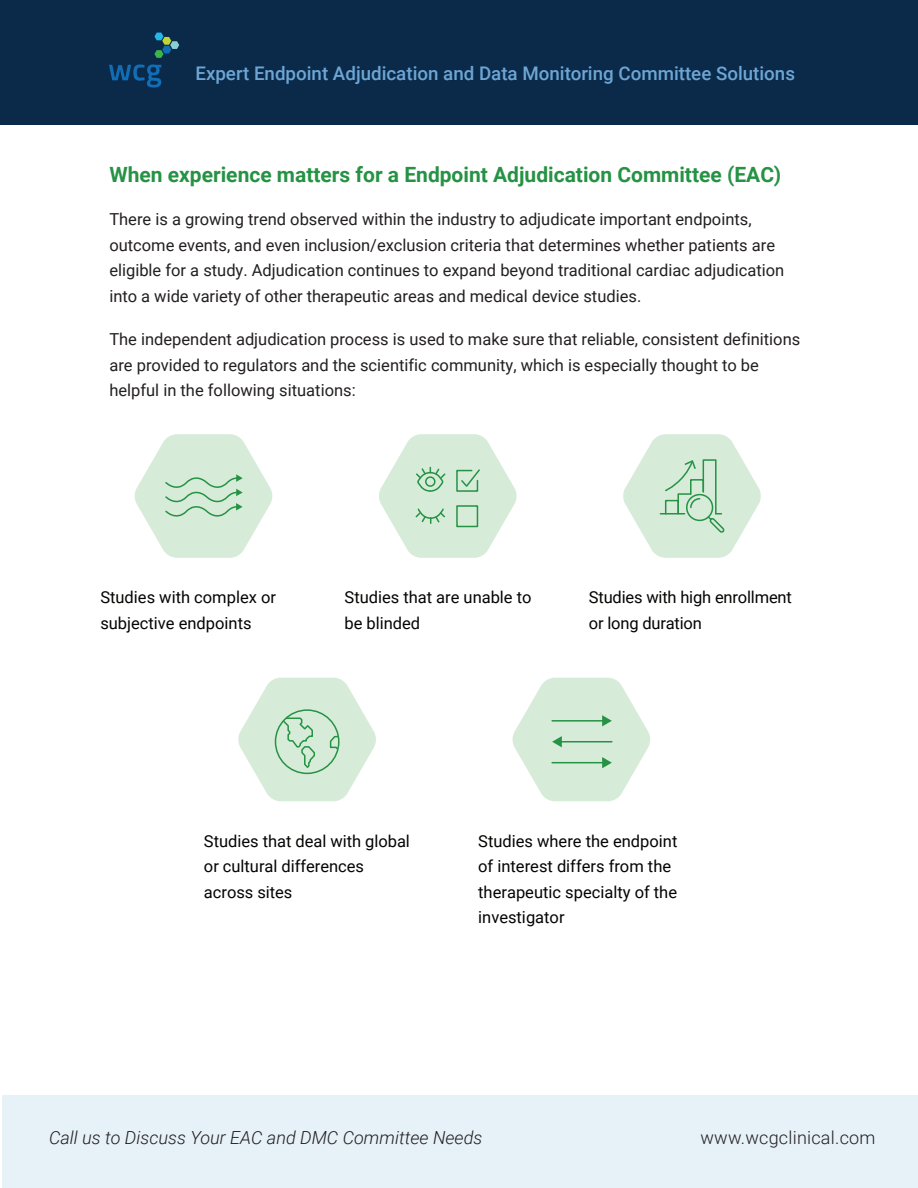
<style>
.page{position:relative;width:918px;height:1188px;background:#fff}
.page>*{position:absolute;margin:0;border:0;box-sizing:border-box;transform-origin:0 0}
.t1{font:700 21px "Roboto";color:#259244}
.t2{font:500 18.75px "Roboto";color:#6da6d5}
.t3{font:italic 300 18px "Roboto";color:#231f20}
.t4{font:300 18px "Roboto";letter-spacing:.015em;color:#231f20}
.t5{font:16.5px/25.5px "Roboto";color:#231f20}
.t6{font:16.5px/25.5px "Roboto";color:#040503}
</style>
<div class="page">
<div style="left:2px;top:1095px;width:916px;height:93px;background:#e6f1f8"></div>
<div style="left:0;top:0;width:918px;height:125px;background:#0b2a49"></div>
<svg style="left:109px;top:64px;width:52px;height:24px"></svg>
<svg style="left:154px;top:33px;width:25px;height:25px"></svg>
<svg style="left:379px;top:434px;width:138px;height:124px"></svg>
<svg style="left:134px;top:434px;width:139px;height:124px"></svg>
<svg style="left:512px;top:678px;width:138px;height:123px"></svg>
<svg style="left:238px;top:678px;width:138px;height:123px"></svg>
<svg style="left:623px;top:434px;width:138px;height:124px"></svg>
<p class="t2" style="left:195px;top:61px;width:601px">Expert Endpoint Adjudication and Data Monitoring Committee Solutions</p>
<p class="t1" style="left:109px;top:160px;width:673px">When experience matters for a Endpoint Adjudication Committee (EAC)</p>
<p class="t5" style="left:109px;top:206px;width:677px">There is a growing trend observed within the industry to adjudicate important endpoints, outcome events, and even inclusion/exclusion criteria that determines whether patients are eligible for a study. Adjudication continues to expand beyond traditional cardiac adjudication into a wide variety of other therapeutic areas and medical device studies.</p>
<p class="t5" style="left:109px;top:326px;width:692px">The independent adjudication process is used to make sure that reliable, consistent definitions are provided to regulators and the scientific community, which is especially thought to be helpful in the following situations:</p>
<p class="t6" style="left:100px;top:584px;width:177px">Studies with complex or subjective endpoints</p>
<p class="t6" style="left:345px;top:584px;width:188px">Studies that are unable to be blinded</p>
<p class="t6" style="left:589px;top:584px;width:205px">Studies with high enrollment or long duration</p>
<p class="t6" style="left:204px;top:827px;width:207px">Studies that deal with global or cultural differences across sites</p>
<p class="t6" style="left:478px;top:827px;width:201px">Studies where the endpoint of interest differs from the therapeutic specialty of the investigator</p>
<p class="t3" style="left:49px;top:1125px;width:435px">Call us to Discuss Your EAC and DMC Committee Needs</p>
<p class="t4" style="left:700px;top:1125px;width:177px">www.wcgclinical.com</p>
</div>
